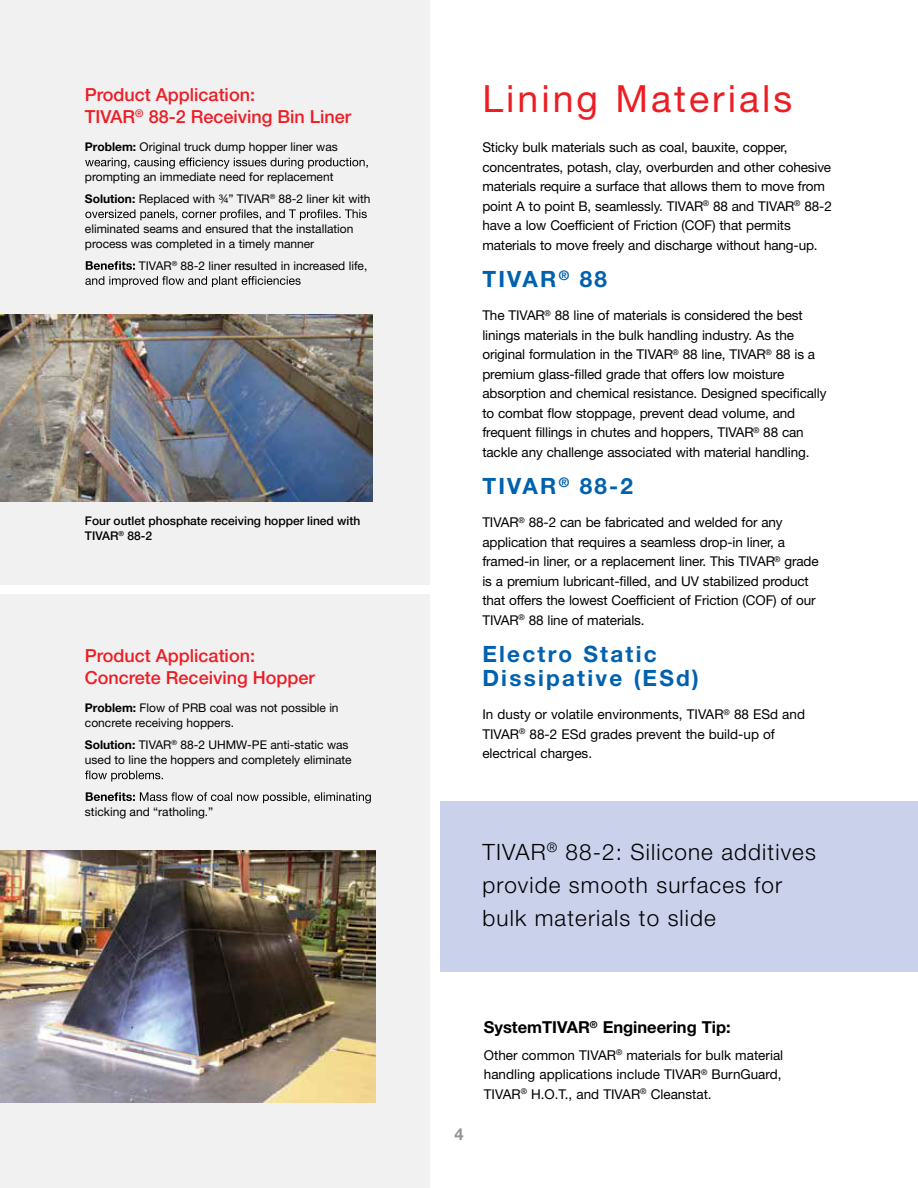
<style>
.page{position:relative;width:918px;height:1188px;background:#fff}
.page>*{position:absolute;margin:0;border:0;box-sizing:border-box;transform-origin:0 0}
.t1{font:37.5px "Helvetica Neue";letter-spacing:.08em;color:#ed1d24}
.t2{font:300 22.5px/33px "Helvetica Neue";letter-spacing:.05em;color:#000}
.t3{font:700 22.5px/24px "Helvetica Neue";letter-spacing:.1em;color:#0061af}
.t4{font:500 18px/21.6px "Helvetica Neue";color:#ed1d24}
.t5{font:700 16.5px "Helvetica Neue";color:#000}
.t6{font:700 16.5px "Helvetica Neue";color:#939598}
.t7{font:13.5px/19.5px "Helvetica Neue";letter-spacing:-.01em;color:#000}
.t8{font:12px/15px "Helvetica Neue";color:#000}
.t9{font:500 12px/15px "Helvetica Neue";color:#000}
.s1{font-weight:700}
</style>
<div class="page">
<div style="left:440px;top:801px;width:478px;height:171px;background:#c9d1eb"></div>
<div style="left:0;top:0;width:429px;height:584px;background:#f1f1f2"></div>
<div style="left:0;top:594px;width:429px;height:594px;background:#f1f1f2"></div>
<svg style="left:85px;top:770px;width:78px;height:12px"></svg>
<svg style="left:86px;top:792px;width:285px;height:11px"></svg>
<img style="left:0;top:314px;width:373px;height:188px">
<svg style="left:85px;top:158px;width:283px;height:11px"></svg>
<svg style="left:85px;top:209px;width:282px;height:11px"></svg>
<svg style="left:86px;top:261px;width:49px;height:9px"></svg>
<svg style="left:85px;top:276px;width:216px;height:11px"></svg>
<img style="left:0;top:850px;width:376px;height:253px">
<h3 class="t4" style="left:85px;top:83px;width:268px">Product Application:<br>TIVAR<sup>®</sup> 88-2 Receiving Bin Liner</h3>
<p class="t8" style="left:85px;top:140px;width:254px"><span class="s1">Problem:</span> Original truck dump hopper liner was</p>
<p class="t8" style="left:85px;top:167px;width:287px;line-height:21.8px">prompting an immediate need for replacement<br><span class="s1">Solution:</span> Replaced with ¾” TIVAR<sup>®</sup> 88-2 liner kit with</p>
<p class="t8" style="left:85px;top:222px;width:270px">eliminated seams and ensured that the installation process was completed in a timely manner</p>
<p class="t8" style="left:139px;top:259px;width:230px">TIVAR<sup>®</sup> 88-2 liner resulted in increased life,</p>
<p class="t9" style="left:85px;top:512px;width:277px">Four outlet phosphate receiving hopper lined with<br>TIVAR<sup>®</sup> 88-2</p>
<h3 class="t4" style="left:85px;top:644px;width:231px">Product Application:<br>Concrete Receiving Hopper</h3>
<p class="t8" style="left:85px;top:701px;width:255px"><span class="s1">Problem:</span> Flow of PRB coal was not possible in concrete receiving hoppers.</p>
<p class="t8" style="left:85px;top:738px;width:268px"><span class="s1">Solution:</span> TIVAR<sup>®</sup> 88-2 UHMW-PE anti-static was used to line the hoppers and completely eliminate</p>
<p class="t8" style="left:85px;top:805px;width:130px">sticking and “ratholing.”</p>
<h1 class="t1" style="left:482px;top:72px;width:311px">Lining Materials</h1>
<p class="t7" style="left:482px;top:138px;width:351px">Sticky bulk materials such as coal, bauxite, copper, concentrates, potash, clay, overburden and other cohesive materials require a surface that allows them to move from point A to point B, seamlessly. TIVAR<sup>®</sup> 88 and TIVAR<sup>®</sup> 88-2 have a low Coefficient of Friction (COF) that permits materials to move freely and discharge without hang-up.</p>
<h2 class="t3" style="left:482px;top:268px;width:126px">TIVAR<sup>®</sup> 88</h2>
<p class="t7" style="left:482px;top:306px;width:346px">The TIVAR<sup>®</sup> 88 line of materials is considered the best linings materials in the bulk handling industry. As the original formulation in the TIVAR<sup>®</sup> 88 line, TIVAR<sup>®</sup> 88 is a premium glass-filled grade that offers low moisture absorption and chemical resistance. Designed specifically to combat flow stoppage, prevent dead volume, and frequent fillings in chutes and hoppers, TIVAR<sup>®</sup> 88 can tackle any challenge associated with material handling.</p>
<h2 class="t3" style="left:482px;top:475px;width:152px">TIVAR<sup>®</sup> 88-2</h2>
<p class="t7" style="left:482px;top:513px;width:338px">TIVAR<sup>®</sup> 88-2 can be fabricated and welded for any application that requires a seamless drop-in liner, a framed-in liner, or a replacement liner. This TIVAR<sup>®</sup> grade is a premium lubricant-filled, and UV stabilized product that offers the lowest Coefficient of Friction (COF) of our TIVAR<sup>®</sup> 88 line of materials.</p>
<h2 class="t3" style="left:482px;top:643px;width:218px">Electro Static<br>Dissipative (ESd)</h2>
<p class="t7" style="left:482px;top:705px;width:324px">In dusty or volatile environments, TIVAR<sup>®</sup> 88 ESd and<br>TIVAR<sup>®</sup> 88-2 ESd grades prevent the build-up of electrical charges.</p>
<h2 class="t2" style="left:482px;top:834px;width:335px">TIVAR<sup>®</sup> 88-2: Silicone additives provide smooth surfaces for bulk materials to slide</h2>
<p class="t6" style="left:454px;top:1121px;width:11px">4</p>
<p class="t5" style="left:484px;top:1014px;width:249px">SystemTIVAR<sup>®</sup> Engineering Tip:</p>
<p class="t7" style="left:484px;top:1046px;width:301px">Other common TIVAR<sup>®</sup> materials for bulk material handling applications include TIVAR<sup>®</sup> BurnGuard,<br>TIVAR<sup>®</sup> H.O.T., and TIVAR<sup>®</sup> Cleanstat.</p>
</div>
